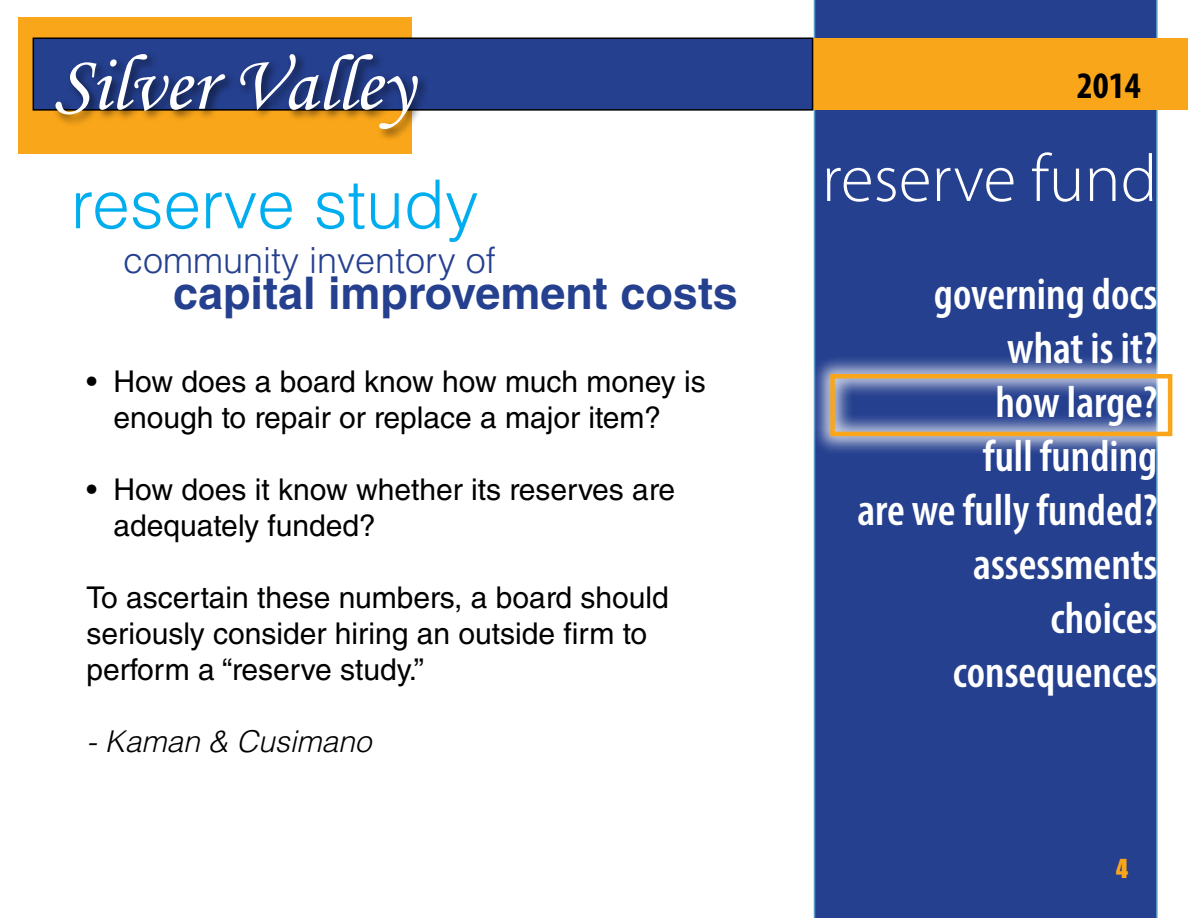
<style>
.page{position:relative;width:1188px;height:918px;background:#fff}
.page>*{position:absolute;margin:0;border:0;box-sizing:border-box;transform-origin:0 0}
.t1{font:79.5px "Monotype Corsiva";color:#fff}
.t2{font:300 67.5px "Helvetica LT Std";color:#00aeef}
.t3{font:300 67.5px "Myriad Pro";color:#fff}
.t4{font:600 condensed 45px/54px "Myriad Pro";color:#fff;text-align:right}
.t5{font:700 45px "Helvetica LT Std";color:#25408f}
.t6{font:700 condensed 37.5px "Myriad Pro";color:#000}
.t7{font:300 36px "Helvetica LT Std";color:#25408f}
.t8{font:30px/36px "Helvetica LT Std";color:#000}
.t9{font:italic 300 30px "Helvetica LT Std";color:#000}
.t10{font:24px "Impact";color:#faa61a}
</style>
<div class="page">
<div style="left:814px;top:0;width:344px;height:918px;background:#25408f"></div>
<div style="left:18px;top:17px;width:394px;height:137px;background:#faa61a"></div>
<div style="left:427px;top:38px;width:761px;height:72px;background:#faa61a"></div>
<div style="left:33px;top:38px;width:780px;height:73px;background:#25408f;border:2px solid #000"></div>
<div style="left:52px;top:50px;width:378px;height:92px;background:#000;opacity:.6"></div>
<div style="left:809px;top:353px;width:379px;height:101px;background:#fff;opacity:.75"></div>
<div style="left:830px;top:374px;width:342px;height:62px;border:4px solid #faa61a"></div>
<h1 class="t1" style="left:54px;top:36px;width:361px">Silver Valley</h1>
<h2 class="t2" style="left:71px;top:162px;width:409px">reserve study</h2>
<p class="t7" style="left:123px;top:238px;width:374px">community inventory of</p>
<h3 class="t5" style="left:173px;top:266px;width:566px">capital improvement costs</h3>
<p class="t8" style="left:87px;top:364px;width:621px;text-align:center">• How does a board know how much money is enough to repair or replace a major item?</p>
<p class="t8" style="left:114px;top:472px;width:563px;text-indent:-27px">• How does it know whether its reserves are adequately funded?</p>
<p class="t8" style="left:87px;top:580px;width:584px">To ascertain these numbers, a board should seriously consider hiring an outside firm to perform a “reserve study.”</p>
<p class="t9" style="left:87px;top:723px;width:287px">- Kaman &amp; Cusimano</p>
<p class="t6" style="left:1077px;top:62px;width:65px">2014</p>
<h2 class="t3" style="left:822px;top:138px;width:337px">reserve fund</h2>
<h3 class="t4" style="left:857px;top:266px;width:302px">governing docs what is it?<br>how large?<br>full funding<br>are we fully funded? assessments choices consequences</h3>
<p class="t10" style="left:1116px;top:850px;width:13px">4</p>
</div>
